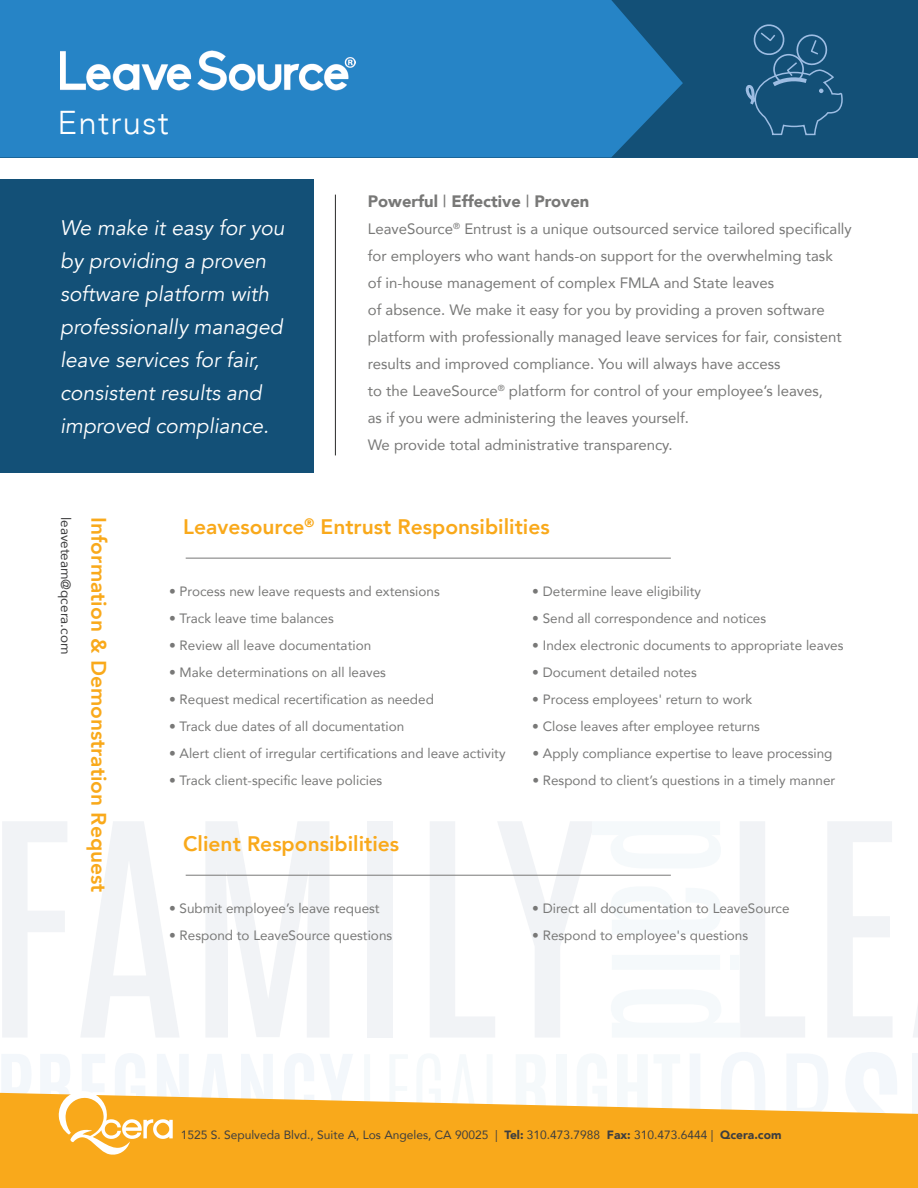
<style>
.page{position:relative;width:918px;height:1188px;background:#fff}
.page>*{position:absolute;margin:0;border:0;box-sizing:border-box;transform-origin:0 0}
.t1{font:300 33px "Avenir";letter-spacing:.04em;color:#fff}
.t2{font:italic 21px/33px "Avenir";color:#fff}
.t3{font:800 21px "Avenir";color:#f9a91b}
.t4{font:900 16.5px "Avenir";color:#787877}
.t5{font:15px/27px "Avenir";color:#787877}
.t6{font:13.5px "Avenir";color:#787877}
.t7{font:13.5px "Avenir";color:#3e3e3f}
.t8{font:12px "Avenir";color:#3e3e3f}
.s1{font-weight:500}
.s2{font-weight:900}
</style>
<div class="page">
<svg style="left:721px;top:1052px;width:44px;height:41px"></svg>
<svg style="left:787px;top:1054px;width:41px;height:39px"></svg>
<svg style="left:846px;top:1052px;width:51px;height:41px"></svg>
<div style="left:913px;top:1054px;width:5px;height:126px;background:#f3f7fb"></div>
<div style="left:556px;top:1054px;width:11px;height:70px;background:#f5f9fb"></div>
<svg style="left:690px;top:1054px;width:10px;height:39px"></svg>
<svg style="left:241px;top:1054px;width:32px;height:39px"></svg>
<svg style="left:284px;top:1053px;width:30px;height:40px"></svg>
<svg style="left:320px;top:1054px;width:33px;height:39px"></svg>
<svg style="left:2px;top:821px;width:65px;height:216px"></svg>
<svg style="left:81px;top:821px;width:98px;height:216px"></svg>
<svg style="left:205px;top:821px;width:124px;height:216px"></svg>
<div style="left:367px;top:821px;width:25px;height:217px;background:#f1f3f6"></div>
<svg style="left:828px;top:821px;width:64px;height:216px"></svg>
<svg style="left:913px;top:1007px;width:5px;height:30px"></svg>
<svg style="left:430px;top:821px;width:375px;height:216px"></svg>
<div style="left:0;top:0;width:918px;height:157px;background:#135077"></div>
<div style="left:0;top:0;width:683px;height:157px;background:#2684c6"></div>
<div style="left:0;top:180px;width:313px;height:293px;background:#135077"></div>
<svg style="left:0;top:1093px;width:918px;height:95px;background:#f9b439"></svg>
<hr style="left:335px;top:195px;width:1px;height:260px;background:#292a29">
<hr style="left:186px;top:558px;width:485px;height:1px;background:#787877">
<hr style="left:186px;top:875px;width:485px;height:1px;background:#787877">
<img style="left:60px;top:50px;width:295px;height:40px">
<svg style="left:0;top:1053px;width:232px;height:129px"></svg>
<svg style="left:745px;top:24px;width:98px;height:112px"></svg>
<h1 class="t1" style="left:58px;top:103px;width:113px">Entrust</h1>
<h2 class="t2" style="left:60px;top:212px;width:226px">We make it easy for you by providing a proven software platform with professionally managed leave services for fair, consistent results and improved compliance.</h2>
<p class="t4" style="left:368px;top:187px;width:223px">Powerful <span class="s1">|</span> Effective <span class="s1">|</span> Proven</p>
<p class="t5" style="left:368px;top:215px;width:485px">LeaveSource<sup>®</sup> Entrust is a unique outsourced service tailored specifically for employers who want hands-on support for the overwhelming task<br>of in-house management of complex FMLA and State leaves<br>of absence. We make it easy for you by providing a proven software platform with professionally managed leave services for fair, consistent results and improved compliance. You will always have access<br>to the LeaveSource<sup>®</sup> platform for control of your employee’s leaves,<br>as if you were administering the leaves yourself.<br>We provide total administrative transparency.</p>
<p class="t7" style="left:77px;top:517px;width:139px;rotate:90deg">leaveteam@qcera.com</p>
<h2 class="t3" style="left:115px;top:517px;width:377px;rotate:90deg">Information &amp; Demonstration Request</h2>
<h2 class="t3" style="left:183px;top:510px;width:368px">Leavesource<sup>®</sup> Entrust Responsibilities</h2>
<p class="t6" style="left:169px;top:580px;width:272px">• Process new leave requests and extensions</p>
<p class="t6" style="left:532px;top:580px;width:170px">• Determine leave eligibility</p>
<p class="t6" style="left:169px;top:607px;width:166px">• Track leave time balances</p>
<p class="t6" style="left:532px;top:607px;width:235px">• Send all correspondence and notices</p>
<p class="t6" style="left:169px;top:634px;width:204px">• Review all leave documentation</p>
<p class="t6" style="left:532px;top:634px;width:313px">• Index electronic documents to appropriate leaves</p>
<p class="t6" style="left:169px;top:661px;width:218px">• Make determinations on all leaves</p>
<p class="t6" style="left:532px;top:661px;width:166px">• Document detailed notes</p>
<p class="t6" style="left:169px;top:688px;width:266px">• Request medical recertification as needed</p>
<p class="t6" style="left:532px;top:688px;width:221px">• Process employees' return to work</p>
<p class="t6" style="left:169px;top:715px;width:237px">• Track due dates of all documentation</p>
<p class="t6" style="left:532px;top:715px;width:229px">• Close leaves after employee returns</p>
<p class="t6" style="left:169px;top:742px;width:338px">• Alert client of irregular certifications and leave activity</p>
<p class="t6" style="left:532px;top:742px;width:302px">• Apply compliance expertise to leave processing</p>
<p class="t6" style="left:169px;top:769px;width:215px">• Track client-specific leave policies</p>
<p class="t6" style="left:532px;top:769px;width:304px">• Respond to client’s questions in a timely manner</p>
<h2 class="t3" style="left:183px;top:827px;width:217px">Client Responsibilities</h2>
<p class="t6" style="left:169px;top:897px;width:212px">• Submit employee’s leave request</p>
<p class="t6" style="left:532px;top:897px;width:259px">• Direct all documentation to LeaveSource</p>
<p class="t6" style="left:169px;top:924px;width:225px">• Respond to LeaveSource questions</p>
<p class="t6" style="left:532px;top:924px;width:217px">• Respond to employee's questions</p>
<p class="t8" style="left:181px;top:1125px;width:602px">1525 S. Sepulveda Blvd., Suite A, Los Angeles, CA 90025 | <span class="s2">Tel:</span> 310.473.7988 <span class="s2">Fax:</span> 310.473.6444 | <span class="s2">Qcera.com</span></p>
</div>
